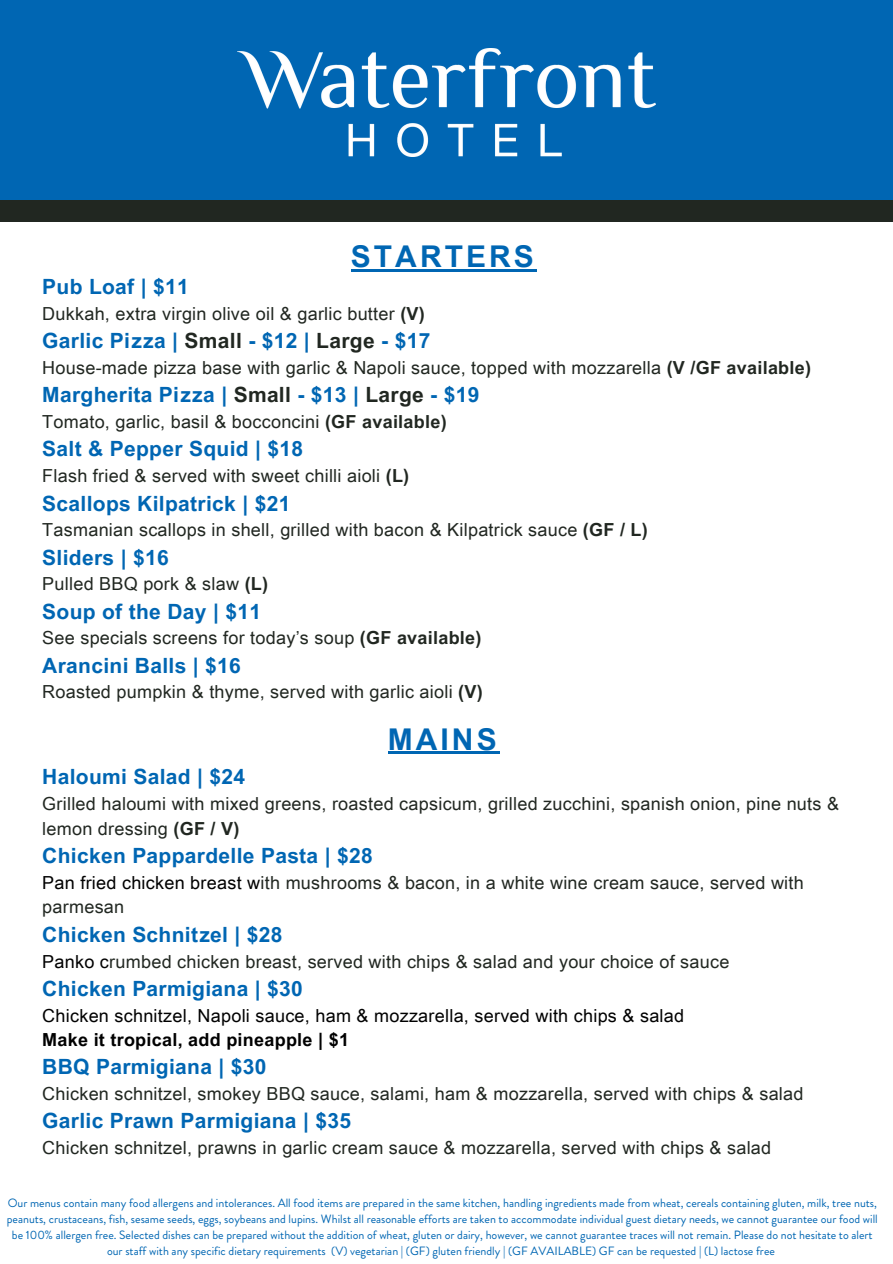
<style>
.page{position:relative;width:893px;height:1264px;background:#fff}
.page>*{position:absolute;margin:0;border:0;box-sizing:border-box;transform-origin:0 0}
.t1{font:700 30px "Arial Unicode MS";letter-spacing:.1em;color:#0066b3}
.t2{font:700 21px "Arial Unicode MS";letter-spacing:.015em;color:#0066b3}
.t3{font:18px/24.8px "Arial Unicode MS";letter-spacing:.015em;color:#212721}
.t4{font:18px/24.8px "Arial Unicode MS";letter-spacing:.015em;color:#000}
.t5{font:12px/16px "Brandon Grotesque";color:#0066b3;text-align:center}
.s1{font-weight:700}
.s2{color:#212721}
.s3{color:#000}
</style>
<div class="page">
<div style="left:0;top:0;width:892px;height:215px;background:#0066b3"></div>
<div style="left:0;top:200px;width:892px;height:22px;background:#212721"></div>
<img style="left:238px;top:48px;width:417px;height:108px">
<hr style="left:351px;top:269px;width:185px;height:3px;background:#0066b3">
<hr style="left:388px;top:751px;width:111px;height:3px;background:#0066b3">
<h1 class="t1" style="left:351px;top:235px;width:184px">STARTERS</h1>
<h1 class="t2" style="left:42px;top:272px;width:148px">Pub Loaf | $11</h1>
<h1 class="t3" style="left:42px;top:301px;width:384px">Dukkah, extra virgin olive oil &amp; garlic butter <span class="s1">(V)</span></h1>
<h1 class="t2" style="left:42px;top:326px;width:389px">Garlic Pizza | <span class="s2">Small</span> - $12 | <span class="s2">Large</span> - $17</h1>
<h1 class="t3" style="left:42px;top:355px;width:770px">House-made pizza base with garlic &amp; Napoli sauce, topped with mozzarella <span class="s1">(V /GF available)</span></h1>
<h1 class="t2" style="left:42px;top:380px;width:438px">Margherita Pizza | <span class="s2">Small</span> - $13 | <span class="s2">Large</span> - $19</h1>
<h1 class="t3" style="left:42px;top:409px;width:406px">Tomato, garlic, basil &amp; bocconcini <span class="s1">(GF available)</span></h1>
<h1 class="t2" style="left:42px;top:434px;width:262px">Salt &amp; Pepper Squid | $18</h1>
<h1 class="t3" style="left:42px;top:463px;width:368px">Flash fried &amp; served with sweet chilli aioli <span class="s1">(L)</span></h1>
<h1 class="t2" style="left:42px;top:488px;width:249px">Scallops Kilpatrick | $21</h1>
<h1 class="t3" style="left:42px;top:517px;width:607px">Tasmanian scallops in shell, grilled with bacon &amp; Kilpatrick sauce <span class="s1">(GF / L)</span></h1>
<h1 class="t2" style="left:42px;top:542px;width:128px">Sliders | $16</h1>
<h1 class="t3" style="left:42px;top:571px;width:227px">Pulled BBQ pork &amp; slaw <span class="s1">(L)</span></h1>
<h1 class="t2" style="left:42px;top:596px;width:220px">Soup of the Day | $11</h1>
<h1 class="t3" style="left:42px;top:625px;width:440px">See specials screens for today’s soup <span class="s1">(GF available)</span></h1>
<h1 class="t2" style="left:42px;top:650px;width:200px">Arancini Balls | $16</h1>
<h1 class="t3" style="left:42px;top:679px;width:442px">Roasted pumpkin &amp; thyme, served with garlic aioli <span class="s1">(V)</span></h1>
<h2 class="t1" style="left:388px;top:717px;width:110px">MAINS</h2>
<p class="t2" style="left:42px;top:761px;width:204px">Haloumi Salad | $24</p>
<p class="t3" style="left:42px;top:790px;width:798px">Grilled haloumi with mixed greens, roasted capsicum, grilled zucchini, spanish onion, pine nuts &amp; lemon dressing <span class="s1">(GF / V)</span></p>
<p class="t2" style="left:42px;top:840px;width:332px">Chicken Pappardelle Pasta | $28</p>
<p class="t3" style="left:42px;top:869px;width:763px"><span class="s3">Pan fried chicken breast w</span>ith mushrooms &amp; bacon, in a white wine cream sauce, served with parmesan</p>
<p class="t2" style="left:42px;top:919px;width:242px">Chicken Schnitzel | $28</p>
<p class="t3" style="left:42px;top:947px;width:688px"><span class="s3">Panko c</span>rumbed chicken breast, served with chips &amp; salad and your choice of sauce</p>
<p class="t2" style="left:42px;top:973px;width:262px">Chicken Parmigiana | $30</p>
<p class="t4" style="left:42px;top:1001px;width:643px">Chicken schnitzel, Napoli sauce, ham &amp; mozzarella, served with chips &amp; salad<br><span class="s1">Make it tropical, add pineapple | $1</span></p>
<p class="t2" style="left:42px;top:1051px;width:226px">BBQ Parmigiana | $30</p>
<p class="t3" style="left:42px;top:1080px;width:762px">Chicken schnitzel, smokey BBQ sauce, salami, ham &amp; mozzarella, served with chips &amp; salad</p>
<p class="t2" style="left:42px;top:1105px;width:310px">Garlic Prawn Parmigiana | $35</p>
<p class="t3" style="left:42px;top:1134px;width:730px">Chicken schnitzel, prawns in garlic cream sauce &amp; mozzarella, served with chips &amp; salad</p>
<h2 class="t5" style="left:7px;top:1195px;width:872px">Our menus contain many food allergens and intolerances. All food items are prepared in the same kitchen, handling ingredients made from wheat, cereals containing gluten, milk, tree nuts, peanuts, crustaceans, fish, sesame seeds, eggs, soybeans and lupins. Whilst all reasonable efforts are taken to accommodate individual guest dietary needs, we cannot guarantee our food will be 100% allergen free. Selected dishes can be prepared without the addition of wheat, gluten or dairy, however, we cannot guarantee traces will not remain. Please do not hesitate to alert our staff with any specific dietary requirements (V) vegetarian | (GF) gluten friendly | (GF AVAILABLE) GF can be requested | (L) lactose free</h2>
</div>
